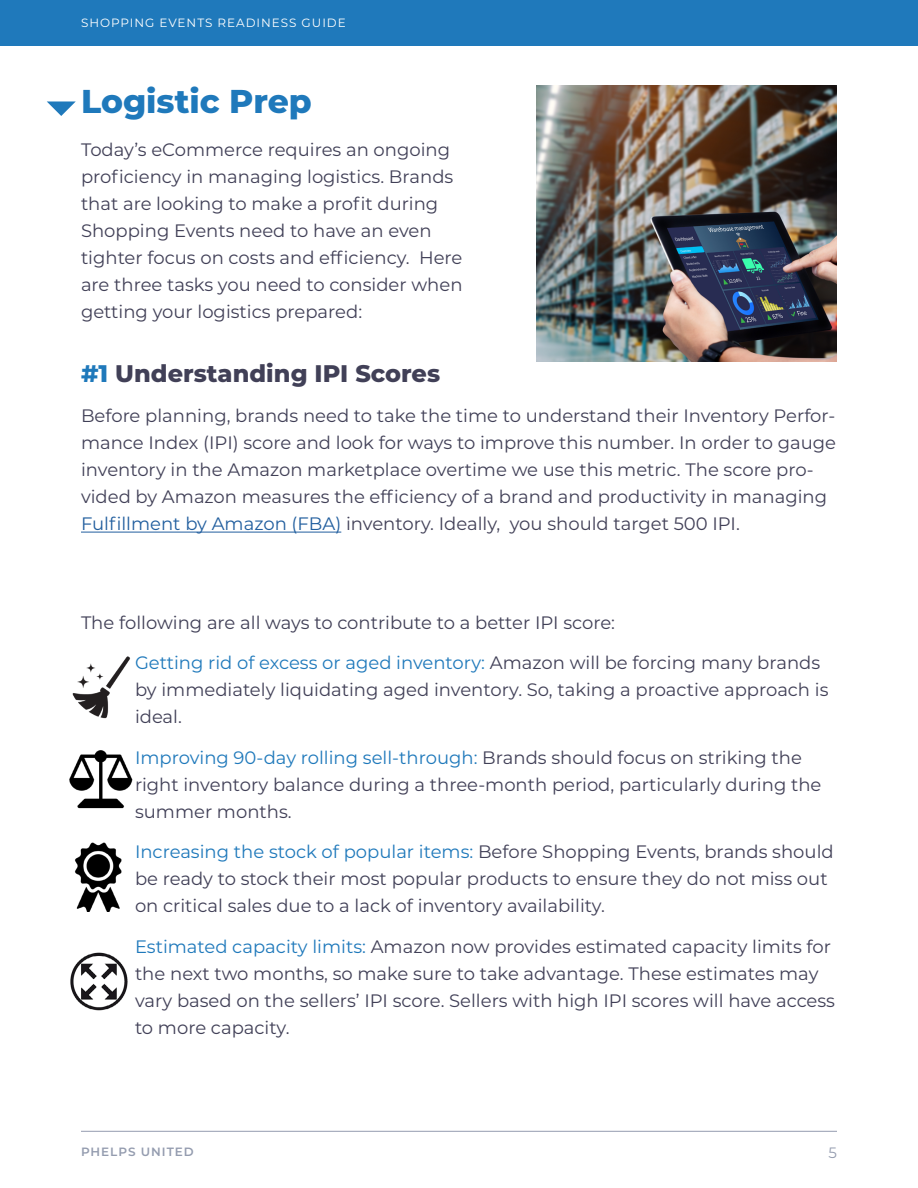
<style>
.page{position:relative;width:918px;height:1188px;background:#fff}
.page>*{position:absolute;margin:0;border:0;box-sizing:border-box;transform-origin:0 0}
.t1{font:800 33px "Montserrat";color:#1f79bb}
.t2{font:800 24px "Montserrat";color:#414057}
.t3{font:18px/27px "Montserrat";color:#414057}
.t4{font:15px "Montserrat";color:#949caf}
.t5{font:12px "Montserrat";letter-spacing:.08em;color:#fff}
.t6{font:600 12px "Montserrat";letter-spacing:.08em;color:#949caf}
.s1{color:#1f79bb}
.s2{color:#215e9e}
</style>
<div class="page">
<hr style="left:81px;top:1131px;width:756px;height:1px;background:#949caf">
<div style="left:0;top:0;width:918px;height:45px;background:#1f79bb"></div>
<hr style="left:81px;top:532px;width:260px;height:1px;background:#215e9e">
<img style="left:537px;top:86px;width:300px;height:275px">
<svg style="left:47px;top:101px;width:29px;height:15px"></svg>
<img style="left:72px;top:656px;width:58px;height:63px">
<img style="left:69px;top:750px;width:64px;height:59px">
<img style="left:74px;top:842px;width:48px;height:69px">
<img style="left:70px;top:952px;width:58px;height:59px">
<p class="t5" style="left:81px;top:14px;width:266px">SHOPPING EVENTS READINESS GUIDE</p>
<h1 class="t1" style="left:81px;top:77px;width:232px">Logistic Prep</h1>
<p class="t3" style="left:81px;top:135px;width:383px">Today’s eCommerce requires an ongoing proficiency in managing logistics. Brands that are looking to make a profit during Shopping Events need to have an even tighter focus on costs and efficiency. Here are three tasks you need to consider when getting your logistics prepared:</p>
<h2 class="t2" style="left:81px;top:356px;width:361px"><span class="s1">#1</span> Understanding IPI Scores</h2>
<p class="t3" style="left:81px;top:402px;width:757px">Before planning, brands need to take the time to understand their Inventory Perfor&shy;mance Index (IPI) score and look for ways to improve this number. In order to gauge inventory in the Amazon marketplace overtime we use this metric. The score pro&shy;vided by Amazon measures the efficiency of a brand and productivity in managing <span class="s2">Fulfillment by Amazon (FBA)</span> inventory. Ideally, you should target 500 IPI.</p>
<p class="t3" style="left:81px;top:608px;width:536px">The following are all ways to contribute to a better IPI score:</p>
<p class="t3" style="left:135px;top:649px;width:695px"><span class="s1">Getting rid of excess or aged inventory:</span> Amazon will be forcing many brands by immediately liquidating aged inventory. So, taking a proactive approach is ideal.</p>
<p class="t3" style="left:135px;top:743px;width:688px"><span class="s1">Improving 90-day rolling sell-through:</span> Brands should focus on striking the right inventory balance during a three-month period, particularly during the summer months.</p>
<p class="t3" style="left:135px;top:838px;width:700px"><span class="s1">Increasing the stock of popular items:</span> Before Shopping Events, brands should be ready to stock their most popular products to ensure they do not miss out on critical sales due to a lack of inventory availability.</p>
<p class="t3" style="left:135px;top:932px;width:702px"><span class="s1">Estimated capacity limits:</span> Amazon now provides estimated capacity limits for the next two months, so make sure to take advantage. These estimates may vary based on the sellers’ IPI score. Sellers with high IPI scores will have access to more capacity.</p>
<p class="t6" style="left:81px;top:1143px;width:114px">PHELPS UNITED</p>
<p class="t4" style="left:829px;top:1143px;width:10px">5</p>
</div>
